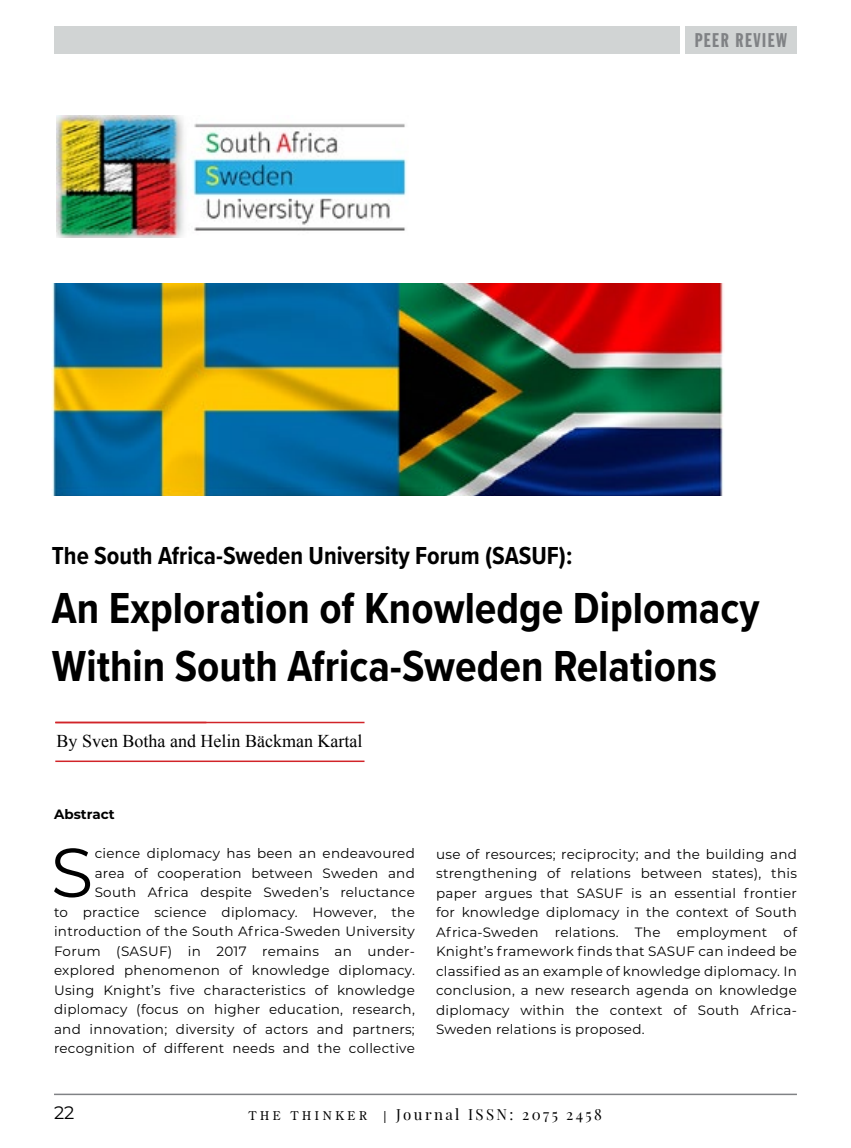
<style>
.page{position:relative;width:851px;height:1148px;background:#fff}
.page>*{position:absolute;margin:0;border:0;box-sizing:border-box;transform-origin:0 0}
.t1{font:69.15px "Montserrat";color:#000}
.t2{font:700 45px/58.5px "Proxima Nova Cond";color:#000}
.t3{font:700 25.5px "Proxima Nova Cond";color:#000}
.t4{font:19.5px "Franklin Gothic Std Extra Cond";letter-spacing:.08em;color:#808285}
.t5{font:18px "Times New Roman";color:#000}
.t6{font:18px "Montserrat";color:#000}
.t7{font:15px "Playfair Display";letter-spacing:.16em;color:#000}
.t8{font:13.5px/19.5px "Montserrat";letter-spacing:.02em;color:#000;text-align:right}
.t9{font:700 13.5px "Montserrat";color:#000}
.t10{font:12px "Century Old Style Std";letter-spacing:.3em;color:#000}
.s1{font-family:"Century Old Style Std";font-size:12px}
</style>
<div class="page">
<img style="left:52px;top:284px;width:672px;height:212px">
<hr style="left:54px;top:1093px;width:742px;height:2px;background:#808285">
<div style="left:685px;top:26px;width:111px;height:28px;background:#d1d4d4"></div>
<div style="left:54px;top:26px;width:625px;height:28px;background:#d1d4d4"></div>
<hr style="left:55px;top:721px;width:309px;height:2px;background:#d12429">
<hr style="left:55px;top:760px;width:309px;height:2px;background:#d12429">
<img style="left:56px;top:116px;width:351px;height:122px">
<h3 class="t4" style="left:694px;top:30px;width:94px">PEER REVIEW</h3>
<h3 class="t3" style="left:52px;top:537px;width:522px">The South Africa-Sweden University Forum (SASUF):</h3>
<h2 class="t2" style="left:52px;top:577px;width:709px">An Exploration of Knowledge Diplomacy<br>Within South Africa-Sweden Relations</h2>
<h3 class="t5" style="left:56px;top:728px;width:307px">By Sven Botha and Helin Bäckman Kartal</h3>
<p class="t9" style="left:54px;top:804px;width:62px">Abstract</p>
<h1 class="t1" style="left:51px;top:825px;width:44px">S</h1>
<p class="t8" style="left:54px;top:843px;width:362px">cience diplomacy has been an endeavoured<br>area of cooperation between Sweden and South Africa despite Sweden’s reluctance<br>to practice science diplomacy. However, the introduction of the South Africa-Sweden University Forum (SASUF) in 2017 remains an under&shy;explored phenomenon of knowledge diplomacy.<br>Using Knight’s five characteristics of knowledge diplomacy (focus on higher education, research, and innovation; diversity of actors and partners; recognition of different needs and the collective</p>
<p class="t8" style="left:436px;top:843px;width:362px;text-align:justify">use of resources; reciprocity; and the building and strengthening of relations between states), this paper argues that SASUF is an essential frontier for knowledge diplomacy in the context of South Africa-Sweden relations. The employment of Knight’s framework finds that SASUF can indeed be classified as an example of knowledge diplomacy. In conclusion, a new research agenda on knowledge diplomacy within the context of South Africa-Sweden relations is proposed.</p>
<h3 class="t6" style="left:54px;top:1100px;width:22px">22</h3>
<p class="t10" style="left:249px;top:1108px;width:119px">THE THINKER</p>
<p class="t7" style="left:383px;top:1103px;width:220px"><span class="s1">|</span> Journal ISSN: 2075 2458</p>
</div>
